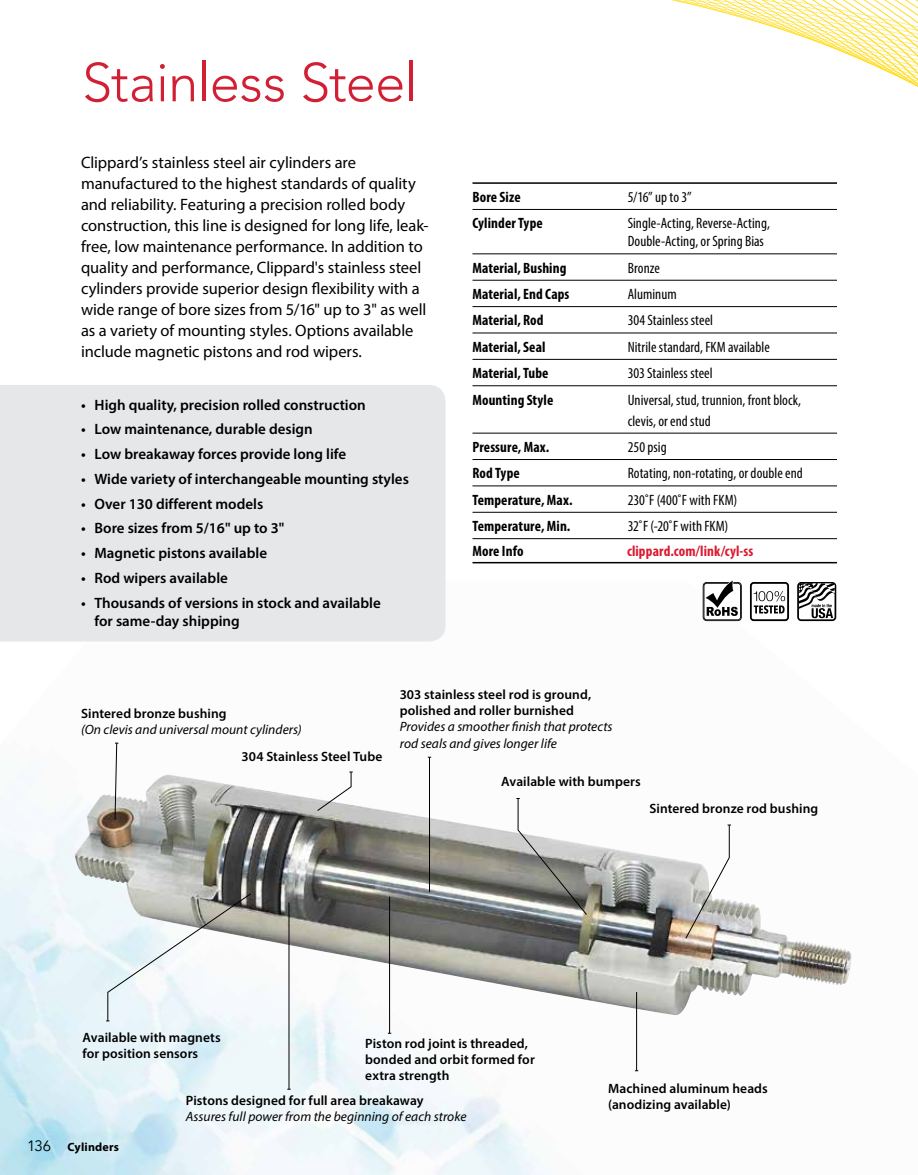
<style>
.page{position:relative;width:918px;height:1175px;background:#fff}
.page>*{position:absolute;margin:0;border:0;box-sizing:border-box;transform-origin:0 0}
.t1{font:300 54px "Avenir";letter-spacing:-.01em;color:#d31f34}
.t2{font:16.5px/21px "Myriad Pro";letter-spacing:-.005em;color:#000}
.t3{font:600 15px/18px "Myriad Pro";color:#000}
.t4{font:condensed 15px/18px "Myriad Pro";letter-spacing:.005em;color:#000}
.t5{font:700 condensed 15px "Myriad Pro";letter-spacing:.005em;color:#000}
.t6{font:700 condensed 15px "Myriad Pro";letter-spacing:.01em;color:#da1a32}
.t7{font:600 13.5px/16.2px "Myriad Pro";letter-spacing:.005em;color:#000}
.t8{font:italic 13.5px/16.2px "Myriad Pro";color:#000}
.t9{font:700 12px "Myriad Pro";letter-spacing:.015em;color:#000}
.s1{font-family:"Avenir";font-weight:400;font-size:15px}
</style>
<div class="page">
<img style="left:0;top:585px;width:837px;height:589px">
<hr style="left:472px;top:538px;width:149px;height:1px;background:#000">
<hr style="left:621px;top:538px;width:216px;height:1px;background:#000">
<hr style="left:472px;top:562px;width:149px;height:1px;background:#000">
<hr style="left:621px;top:562px;width:216px;height:1px;background:#000">
<hr style="left:472px;top:306px;width:149px;height:1px;background:#000">
<hr style="left:621px;top:306px;width:216px;height:1px;background:#000">
<hr style="left:472px;top:333px;width:149px;height:1px;background:#000">
<hr style="left:621px;top:333px;width:216px;height:1px;background:#000">
<hr style="left:472px;top:359px;width:149px;height:1px;background:#000">
<hr style="left:621px;top:359px;width:216px;height:1px;background:#000">
<hr style="left:472px;top:385px;width:149px;height:1px;background:#000">
<hr style="left:621px;top:385px;width:216px;height:1px;background:#000">
<hr style="left:472px;top:433px;width:149px;height:1px;background:#000">
<hr style="left:621px;top:433px;width:216px;height:1px;background:#000">
<hr style="left:472px;top:459px;width:149px;height:1px;background:#000">
<hr style="left:621px;top:459px;width:216px;height:1px;background:#000">
<hr style="left:472px;top:512px;width:149px;height:1px;background:#000">
<hr style="left:621px;top:512px;width:216px;height:1px;background:#000">
<hr style="left:472px;top:209px;width:149px;height:1px;background:#000">
<hr style="left:621px;top:209px;width:216px;height:1px;background:#000">
<hr style="left:472px;top:253px;width:149px;height:1px;background:#000">
<hr style="left:621px;top:253px;width:216px;height:1px;background:#000">
<hr style="left:472px;top:280px;width:149px;height:1px;background:#000">
<hr style="left:621px;top:280px;width:216px;height:1px;background:#000">
<hr style="left:472px;top:485px;width:149px;height:1px;background:#000">
<hr style="left:621px;top:485px;width:216px;height:1px;background:#000">
<svg style="left:750px;top:582px;width:39px;height:39px"></svg>
<svg style="left:703px;top:580px;width:39px;height:41px"></svg>
<svg style="left:797px;top:582px;width:39px;height:39px"></svg>
<img style="left:75px;top:792px;width:777px;height:225px">
<svg style="left:115px;top:742px;width:3px;height:78px"></svg>
<svg style="left:685px;top:824px;width:46px;height:114px"></svg>
<hr style="left:429px;top:757px;width:1px;height:135px;background:#000">
<svg style="left:516px;top:798px;width:71px;height:117px"></svg>
<hr style="left:289px;top:902px;width:1px;height:187px;background:#000">
<hr style="left:389px;top:896px;width:1px;height:137px;background:#000">
<svg style="left:106px;top:893px;width:145px;height:128px"></svg>
<hr style="left:636px;top:992px;width:1px;height:78px;background:#000">
<svg style="left:317px;top:771px;width:36px;height:40px"></svg>
<div style="left:0;top:385px;width:446px;height:256px;background:#e6e7e8"></div>
<svg style="left:472px;top:0;width:446px;height:184px"></svg>
<h1 class="t1" style="left:82px;top:51px;width:337px">Stainless Steel</h1>
<p class="t2" style="left:81px;top:151px;width:349px">Clippard’s stainless steel air cylinders are manufactured to the highest standards of quality and reliability. Featuring a precision rolled body construction, this line is designed for long life, leak&shy;free, low maintenance performance. In addition to quality and performance, Clippard's stainless steel cylinders provide superior design flexibility with a wide range of bore sizes from 5/16" up to 3" as well as a variety of mounting styles. Options available include magnetic pistons and rod wipers.</p>
<p class="t3" style="left:81px;top:395px;width:286px">• High quality, precision rolled construction</p>
<p class="t3" style="left:81px;top:420px;width:233px">• Low maintenance, durable design</p>
<p class="t3" style="left:81px;top:445px;width:267px">• Low breakaway forces provide long life</p>
<p class="t3" style="left:81px;top:469px;width:329px">• Wide variety of interchangeable mounting styles</p>
<p class="t3" style="left:81px;top:494px;width:184px">• Over 130 different models</p>
<p class="t3" style="left:81px;top:519px;width:205px">• Bore sizes from 5/16" up to 3"</p>
<p class="t3" style="left:81px;top:544px;width:188px">• Magnetic pistons available</p>
<p class="t3" style="left:81px;top:568px;width:148px">• Rod wipers available</p>
<p class="t3" style="left:94px;top:593px;width:288px;text-indent:-14px">• Thousands of versions in stock and available for same-day shipping</p>
<p class="t5" style="left:472px;top:187px;width:50px">Bore Size</p>
<p class="t4" style="left:628px;top:188px;width:65px">5/16” up to 3”</p>
<p class="t5" style="left:472px;top:214px;width:72px">Cylinder Type</p>
<p class="t4" style="left:628px;top:214px;width:144px">Single-Acting, Reverse-Acting,<br>Double-Acting, or Spring Bias</p>
<p class="t5" style="left:472px;top:258px;width:95px">Material, Bushing</p>
<p class="t4" style="left:628px;top:258px;width:34px">Bronze</p>
<p class="t5" style="left:472px;top:285px;width:98px">Material, End Caps</p>
<p class="t4" style="left:628px;top:285px;width:50px">Aluminum</p>
<p class="t5" style="left:472px;top:311px;width:73px">Material, Rod</p>
<p class="t4" style="left:628px;top:311px;width:87px">304 Stainless steel</p>
<p class="t5" style="left:472px;top:337px;width:74px">Material, Seal</p>
<p class="t4" style="left:628px;top:338px;width:144px">Nitrile standard, FKM available</p>
<p class="t5" style="left:472px;top:364px;width:78px">Material, Tube</p>
<p class="t4" style="left:628px;top:364px;width:86px">303 Stainless steel</p>
<p class="t5" style="left:472px;top:390px;width:82px">Mounting Style</p>
<p class="t4" style="left:628px;top:389px;width:175px;line-height:21px">Universal, stud, trunnion, front block, clevis, or end stud</p>
<p class="t5" style="left:472px;top:437px;width:78px">Pressure, Max.</p>
<p class="t4" style="left:628px;top:438px;width:40px">250 psig</p>
<p class="t5" style="left:472px;top:464px;width:49px">Rod Type</p>
<p class="t4" style="left:628px;top:464px;width:177px">Rotating, non-rotating, or double end</p>
<p class="t5" style="left:472px;top:490px;width:102px">Temperature, Max.</p>
<p class="t4" style="left:628px;top:490px;width:111px">230˚F (400˚F with FKM)</p>
<p class="t5" style="left:472px;top:517px;width:99px">Temperature, Min.</p>
<p class="t4" style="left:628px;top:517px;width:102px">32˚F (-20˚F with FKM)</p>
<p class="t5" style="left:472px;top:541px;width:53px">More Info</p>
<p class="t6" style="left:627px;top:541px;width:128px">clippard.com/link/cyl-ss</p>
<p class="t7" style="left:81px;top:705px;width:147px">Sintered bronze bushing</p>
<p class="t8" style="left:81px;top:721px;width:222px">(On clevis and universal mount cylinders)</p>
<p class="t7" style="left:242px;top:748px;width:142px">304 Stainless Steel Tube</p>
<p class="t7" style="left:400px;top:686px;width:193px">303 stainless steel rod is ground, polished and roller burnished</p>
<p class="t8" style="left:400px;top:718px;width:214px">Provides a smoother finish that protects rod seals and gives longer life</p>
<p class="t7" style="left:501px;top:772px;width:141px">Available with bumpers</p>
<p class="t7" style="left:650px;top:799px;width:170px">Sintered bronze rod bushing</p>
<p class="t7" style="left:83px;top:1029px;width:140px">Available with magnets for position sensors</p>
<p class="t7" style="left:365px;top:1034px;width:171px">Piston rod joint is threaded, bonded and orbit formed for extra strength</p>
<p class="t9" style="left:27px;top:1139px;width:94px"><span class="s1">136</span> Cylinders</p>
<p class="t7" style="left:186px;top:1091px;width:239px">Pistons designed for full area breakaway</p>
<p class="t8" style="left:186px;top:1108px;width:282px">Assures full power from the beginning of each stroke</p>
<p class="t7" style="left:608px;top:1079px;width:161px">Machined aluminum heads (anodizing available)</p>
</div>
